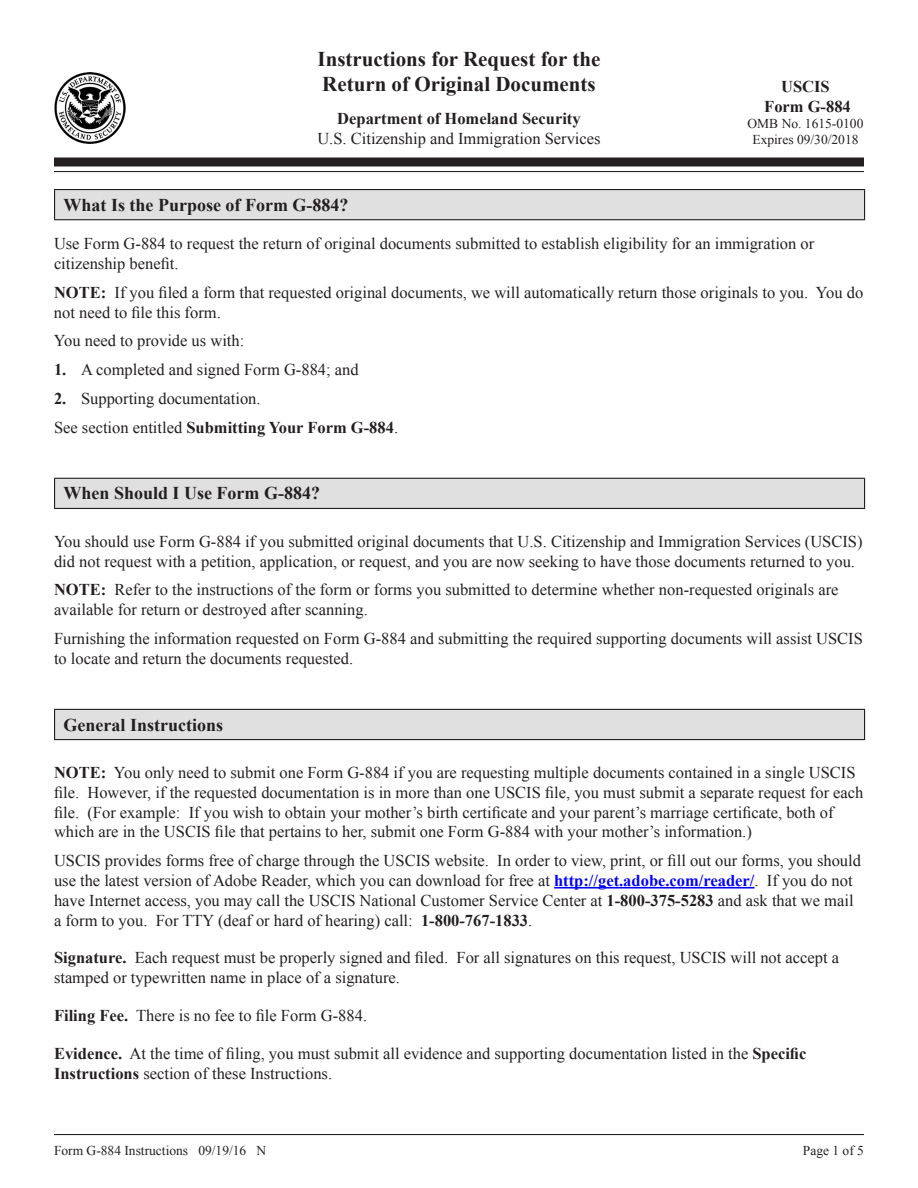
<style>
.page{position:relative;width:918px;height:1188px;background:#fff}
.page>*{position:absolute;margin:0;border:0;box-sizing:border-box;transform-origin:0 0}
.t1{font:700 21px/25.2px "Times New Roman";color:#231f20}
.Section_Header{font:700 18px "Times New Roman";color:#231f20}
.Body_1{font:16.5px/19.8px "Times New Roman";color:#231f20}
.Body_Lead-in{font:16.5px/19.8px "Times New Roman";color:#231f20}
.Body_1-2{font:700 16.5px/19.8px "Times New Roman";color:#231f20;text-align:center}
.t2{font:13.5px/16.2px "Times New Roman";color:#231f20;text-align:center}
.s1{font-weight:700}
.s2{font-weight:400}
.s3{font-weight:700;color:#00f}
</style>
<div class="page">
<img style="left:54px;top:72px;width:72px;height:71px">
<div style="left:54px;top:158px;width:810px;height:8px;background:#231f20"></div>
<hr style="left:54px;top:171px;width:810px;height:1px;background:#231f20">
<hr style="left:54px;top:1134px;width:810px;height:1px;background:#231f20">
<hr style="left:554px;top:887px;width:201px;height:2px;background:#00f">
<div style="left:55px;top:190px;width:810px;height:30px;background:#e0e0e0"></div>
<hr style="left:54px;top:189px;width:811px;height:1px;background:#231f20">
<svg style="left:54px;top:190px;width:1px;height:29px"></svg>
<svg style="left:864px;top:190px;width:1px;height:29px"></svg>
<hr style="left:54px;top:219px;width:811px;height:1px;background:#231f20">
<div style="left:55px;top:478px;width:810px;height:30px;background:#e0e0e0"></div>
<hr style="left:54px;top:478px;width:811px;height:1px;background:#231f20">
<svg style="left:54px;top:479px;width:1px;height:29px"></svg>
<svg style="left:864px;top:479px;width:1px;height:29px"></svg>
<hr style="left:54px;top:508px;width:811px;height:1px;background:#231f20">
<div style="left:55px;top:709px;width:810px;height:31px;background:#e0e0e0"></div>
<hr style="left:54px;top:709px;width:811px;height:1px;background:#231f20">
<svg style="left:54px;top:710px;width:1px;height:29px"></svg>
<svg style="left:864px;top:710px;width:1px;height:29px"></svg>
<hr style="left:54px;top:739px;width:811px;height:1px;background:#231f20">
<p class="t1" style="left:318px;top:46px;width:284px">Instructions for Request for the<br>Return of Original Documents</p>
<p class="Body_1-2" style="left:337px;top:108px;width:245px">Department of Homeland Security</p>
<p class="Body_1" style="left:317px;top:128px;width:285px">U.S. Citizenship and Immigration Services</p>
<p class="Body_1-2" style="left:764px;top:76px;width:88px">USCIS<br>Form G-884</p>
<p class="t2" style="left:748px;top:115px;width:117px">OMB No. 1615-0100<br>Expires 09/30/2018</p>
<h1 class="Section_Header" style="left:64px;top:192px;width:286px">What Is the Purpose of Form G-884?</h1>
<p class="Body_1" style="left:54px;top:233px;width:762px">Use Form G-884 to request the return of original documents submitted to establish eligibility for an immigration or citizenship benefit.</p>
<p class="Body_1" style="left:54px;top:282px;width:811px"><span class="s1">NOTE:</span> If you filed a form that requested original documents, we will automatically return those originals to you. You do not need to file this form.</p>
<p class="Body_1" style="left:54px;top:331px;width:192px">You need to provide us with:</p>
<p class="Body_1" style="left:54px;top:359px;width:306px"><span class="s1">1.</span> A completed and signed Form G-884; and</p>
<p class="Body_1" style="left:54px;top:388px;width:208px"><span class="s1">2.</span> Supporting documentation.</p>
<p class="Body_1-2" style="left:54px;top:417px;width:346px"><span class="s2">See section entitled</span> Submitting Your Form G-884<span class="s2">.</span></p>
<h1 class="Section_Header" style="left:64px;top:481px;width:258px">When Should I Use Form G-884?</h1>
<p class="Body_1" style="left:54px;top:531px;width:810px">You should use Form G-884 if you submitted original documents that U.S. Citizenship and Immigration Services (USCIS) did not request with a petition, application, or request, and you are now seeking to have those documents returned to you.</p>
<p class="Body_1" style="left:54px;top:580px;width:786px"><span class="s1">NOTE:</span> Refer to the instructions of the form or forms you submitted to determine whether non-requested originals are available for return or destroyed after scanning.</p>
<p class="Body_1" style="left:54px;top:628px;width:810px">Furnishing the information requested on Form G-884 and submitting the required supporting documents will assist USCIS to locate and return the documents requested.</p>
<h1 class="Section_Header" style="left:64px;top:712px;width:161px">General Instructions</h1>
<p class="Body_1" style="left:54px;top:762px;width:811px"><span class="s1">NOTE:</span> You only need to submit one Form G-884 if you are requesting multiple documents contained in a single USCIS file. However, if the requested documentation is in more than one USCIS file, you must submit a separate request for each file. (For example: If you wish to obtain your mother’s birth certificate and your parent’s marriage certificate, both of which are in the USCIS file that pertains to her, submit one Form G-884 with your mother’s information.)</p>
<p class="Body_1" style="left:54px;top:850px;width:809px">USCIS provides forms free of charge through the USCIS website. In order to view, print, or fill out our forms, you should use the latest version of Adobe Reader, which you can download for free at <span class="s3">http://get.adobe.com/reader/</span>. If you do not have Internet access, you may call the USCIS National Customer Service Center at <span class="s1">1-800-375-5283</span> and ask that we mail a form to you. For TTY (deaf or hard of hearing) call: <span class="s1">1-800-767-1833</span>.</p>
<p class="Body_Lead-in" style="left:54px;top:948px;width:787px"><span class="s1">Signature.</span> Each request must be properly signed and filed. For all signatures on this request, USCIS will not accept a stamped or typewritten name in place of a signature.</p>
<p class="Body_Lead-in" style="left:54px;top:1005px;width:315px"><span class="s1">Filing Fee.</span> There is no fee to file Form G-884.</p>
<p class="Body_Lead-in" style="left:54px;top:1043px;width:754px"><span class="s1">Evidence.</span> At the time of filing, you must submit all evidence and supporting documentation listed in the <span class="s1">Specific<br>Instructions</span> section of these Instructions.</p>
<p class="t2" style="left:54px;top:1142px;width:214px">Form G-884 Instructions 09/19/16 N</p>
<p class="t2" style="left:803px;top:1142px;width:63px">Page 1 of 5</p>
</div>
